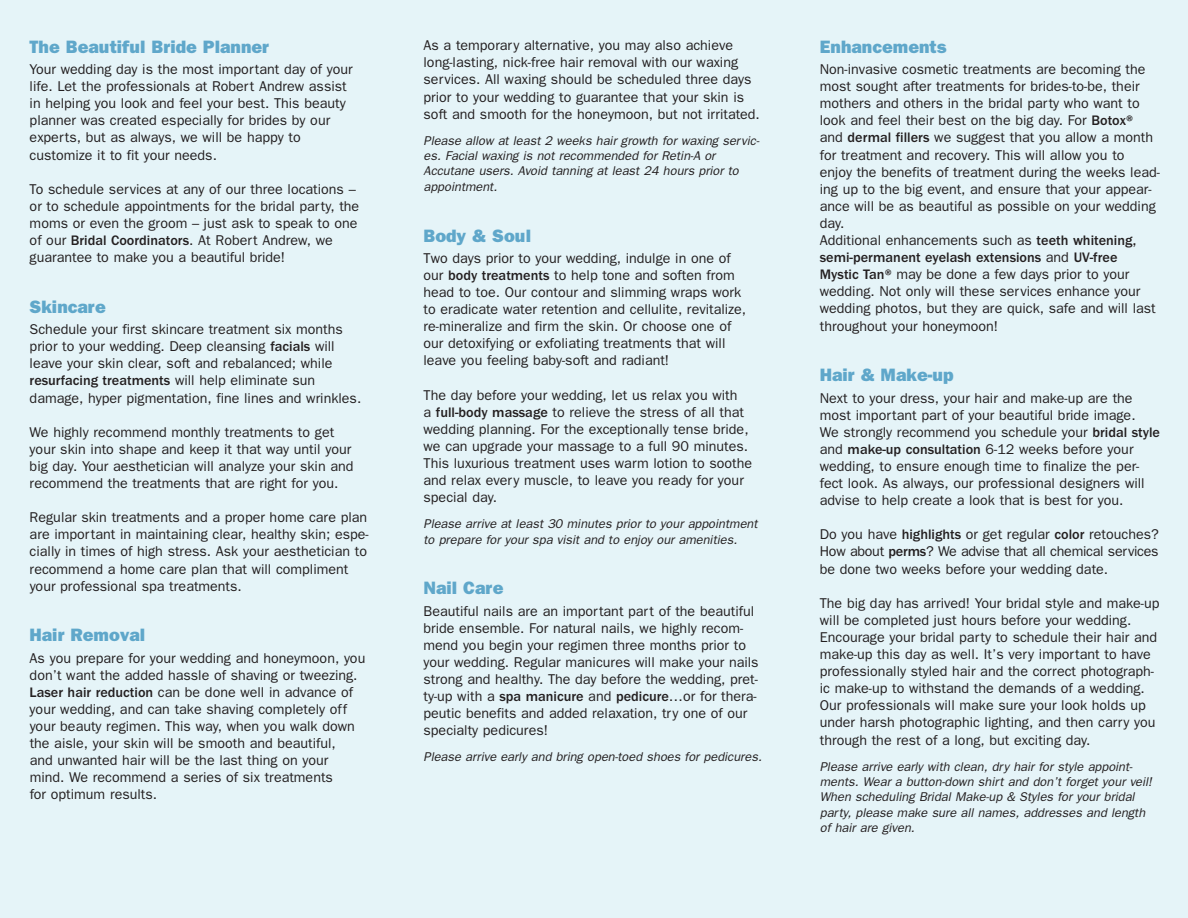
<style>
.page{position:relative;width:1188px;height:918px;background:#e5f4f8}
.page>*{position:absolute;margin:0;border:0;box-sizing:border-box;transform-origin:0 0}
.t1{font:800 18px "Franklin Gothic";color:#5fa7ca}
.t2{font:14.25px/17.1px "Franklin Gothic";color:#231f20}
.t3{font:italic 12.75px/15.3px "Franklin Gothic";color:#231f20}
.s1{font-weight:500}
</style>
<div class="page">
<p class="t1" style="left:30px;top:36px;width:241px">The Beautiful Bride Planner</p>
<p class="t2" style="left:30px;top:61px;width:325px">Your wedding day is the most important day of your life. Let the professionals at Robert Andrew assist in helping you look and feel your best. This beauty planner was created especially for brides by our experts, but as always, we will be happy to customize it to fit your needs.</p>
<p class="t2" style="left:30px;top:180px;width:331px">To schedule services at any of our three locations – or to schedule appointments for the bridal party, the moms or even the groom – just ask to speak to one of our <span class="s1">Bridal Coordinators</span>. At Robert Andrew, we guarantee to make you a beautiful bride!</p>
<p class="t1" style="left:30px;top:296px;width:78px">Skincare</p>
<p class="t2" style="left:30px;top:321px;width:333px">Schedule your first skincare treatment six months prior to your wedding. Deep cleansing <span class="s1">facials</span> will leave your skin clear, soft and rebalanced; while <span class="s1">resurfacing treatments</span> will help eliminate sun damage, hyper pigmentation, fine lines and wrinkles.</p>
<p class="t2" style="left:30px;top:423px;width:325px">We highly recommend monthly treatments to get your skin into shape and keep it that way until your big day. Your aesthetician will analyze your skin and recommend the treatments that are right for you.</p>
<p class="t2" style="left:30px;top:509px;width:341px">Regular skin treatments and a proper home care plan are important in maintaining clear, healthy skin; espe&shy;cially in times of high stress. Ask your aesthetician to recommend a home care plan that will compliment your professional spa treatments.</p>
<p class="t1" style="left:30px;top:625px;width:117px">Hair Removal</p>
<p class="t2" style="left:30px;top:649px;width:337px">As you prepare for your wedding and honeymoon, you don’t want the added hassle of shaving or tweezing.<br><span class="s1">Laser hair reduction</span> can be done well in advance of your wedding, and can take shaving completely off your beauty regimen. This way, when you walk down the aisle, your skin will be smooth and beautiful,<br>and unwanted hair will be the last thing on your mind. We recommend a series of six treatments<br>for optimum results.</p>
<p class="t2" style="left:424px;top:37px;width:338px">As a temporary alternative, you may also achieve long-lasting, nick-free hair removal with our waxing services. All waxing should be scheduled three days prior to your wedding to guarantee that your skin is soft and smooth for the honeymoon, but not irritated.</p>
<p class="t3" style="left:424px;top:133px;width:337px">Please allow at least 2 weeks hair growth for waxing servic&shy;es. Facial waxing is not recommended for Retin-A or Accutane users. Avoid tanning at least 24 hours prior to appointment.</p>
<p class="t1" style="left:424px;top:225px;width:109px">Body &amp; Soul</p>
<p class="t2" style="left:424px;top:249px;width:324px">Two days prior to your wedding, indulge in one of our <span class="s1">body treatments</span> to help tone and soften from head to toe. Our contour and slimming wraps work to eradicate water retention and cellulite, revitalize, re-mineralize and firm the skin. Or choose one of our detoxifying or exfoliating treatments that will leave you feeling baby-soft and radiant!</p>
<p class="t2" style="left:424px;top:386px;width:330px">The day before your wedding, let us relax you with<br>a <span class="s1">full-body massage</span> to relieve the stress of all that wedding planning. For the exceptionally tense bride, we can upgrade your massage to a full 90 minutes.<br>This luxurious treatment uses warm lotion to soothe and relax every muscle, to leave you ready for your special day.</p>
<p class="t3" style="left:424px;top:516px;width:335px">Please arrive at least 30 minutes prior to your appointment to prepare for your spa visit and to enjoy our amenities.</p>
<p class="t1" style="left:424px;top:578px;width:82px">Nail Care</p>
<p class="t2" style="left:424px;top:602px;width:337px">Beautiful nails are an important part of the beautiful bride ensemble. For natural nails, we highly recom&shy;mend you begin your regimen three months prior to your wedding. Regular manicures will make your nails strong and healthy. The day before the wedding, pret&shy;ty-up with a <span class="s1">spa manicure</span> and <span class="s1">pedicure</span>…or for thera&shy;peutic benefits and added relaxation, try one of our specialty pedicures!</p>
<p class="t3" style="left:424px;top:749px;width:340px">Please arrive early and bring open-toed shoes for pedicures.</p>
<p class="t1" style="left:820px;top:36px;width:128px">Enhancements</p>
<p class="t2" style="left:820px;top:61px;width:342px">Non-invasive cosmetic treatments are becoming the most sought after treatments for brides-to-be, their mothers and others in the bridal party who want to look and feel their best on the big day. For <span class="s1">Botox®<br></span>and <span class="s1">dermal fillers</span> we suggest that you allow a month for treatment and recovery. This will allow you to enjoy the benefits of treatment during the weeks lead&shy;ing up to the big event, and ensure that your appear&shy;ance will be as beautiful as possible on your wedding day.<br>Additional enhancements such as <span class="s1">teeth whitening, semi-permanent eyelash extensions</span> and <span class="s1">UV-free Mystic Tan®</span> may be done a few days prior to your wedding. Not only will these services enhance your wedding photos, but they are quick, safe and will last throughout your honeymoon!</p>
<p class="t1" style="left:820px;top:365px;width:135px">Hair &amp; Make-up</p>
<p class="t2" style="left:820px;top:389px;width:342px">Next to your dress, your hair and make-up are the most important part of your beautiful bride image.<br>We strongly recommend you schedule your <span class="s1">bridal style </span>and <span class="s1">make-up consultation</span> 6-12 weeks before your wedding, to ensure enough time to finalize the per&shy;fect look. As always, our professional designers will advise to help create a look that is best for you.</p>
<p class="t2" style="left:820px;top:526px;width:341px;text-align:justify">Do you have <span class="s1">highlights</span> or get regular <span class="s1">color</span> retouches?<br>How about <span class="s1">perms</span>? We advise that all chemical services be done two weeks before your wedding date.</p>
<p class="t2" style="left:820px;top:594px;width:341px">The big day has arrived! Your bridal style and make-up will be completed just hours before your wedding.<br>Encourage your bridal party to schedule their hair and make-up this day as well. It’s very important to have professionally styled hair and the correct photograph&shy;ic make-up to withstand the demands of a wedding.<br>Our professionals will make sure your look holds up under harsh photographic lighting, and then carry you through the rest of a long, but exciting day.</p>
<p class="t3" style="left:820px;top:759px;width:334px">Please arrive early with clean, dry hair for style appoint&shy;ments. Wear a button-down shirt and don’t forget your veil!<br>When scheduling Bridal Make-up &amp; Styles for your bridal party, please make sure all names, addresses and length of hair are given.</p>
</div>
